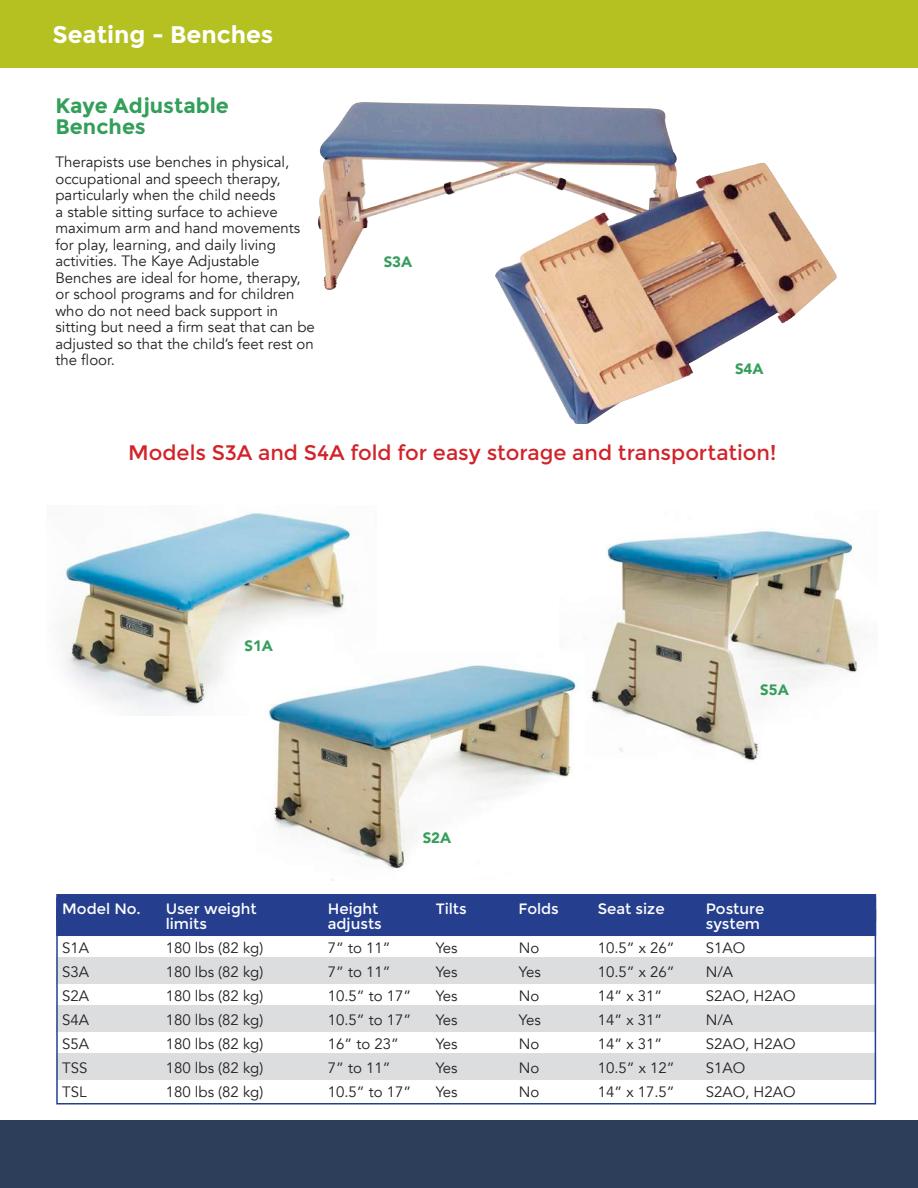
<style>
.page{position:relative;width:918px;height:1188px;background:#fff}
.page>*{position:absolute;margin:0;border:0;box-sizing:border-box;transform-origin:0 0}
.t1{font:700 24px "Montserrat";color:#fff}
.t2{font:21px "Montserrat";color:#d1232a}
.t3{font:700 21px/21px "Montserrat";color:#349e5b}
.t4{font:15px/16.5px "Avenir";color:#231f20}
.t5{font:15px "Montserrat";color:#fff}
.t6{font:900 15px "Avenir";color:#349e5b}
</style>
<div class="page">
<div style="left:0;top:0;width:918px;height:67px;background:#b4c120"></div>
<div style="left:0;top:1121px;width:918px;height:67px;background:#2c3e5a"></div>
<img style="left:590px;top:530px;width:270px;height:231px">
<img style="left:58px;top:512px;width:300px;height:203px">
<img style="left:250px;top:653px;width:329px;height:227px">
<div style="left:56px;top:894px;width:820px;height:27px;background:#253f8e"></div>
<div style="left:56px;top:909px;width:820px;height:27px;background:#253f8e"></div>
<div style="left:56px;top:957px;width:820px;height:27px;background:#dcdddf"></div>
<div style="left:56px;top:1005px;width:820px;height:27px;background:#dcdddf"></div>
<div style="left:56px;top:1053px;width:820px;height:27px;background:#dcdddf"></div>
<div style="left:56px;top:898px;width:820px;height:207px;border:2px solid #253f8e"></div>
<img style="left:318px;top:102px;width:519px;height:322px">
<h1 class="t1" style="left:52px;top:21px;width:222px">Seating - Benches</h1>
<h2 class="t3" style="left:56px;top:95px;width:175px">Kaye Adjustable<br>Benches</h2>
<p class="t4" style="left:56px;top:154px;width:261px">Therapists use benches in physical, occupational and speech therapy, particularly when the child needs<br>a stable sitting surface to achieve maximum arm and hand movements for play, learning, and daily living activities. The Kaye Adjustable Benches are ideal for home, therapy, or school programs and for children who do not need back support in sitting but need a firm seat that can be adjusted so that the child’s feet rest on the floor.</p>
<p class="t6" style="left:384px;top:249px;width:30px">S3A</p>
<p class="t6" style="left:735px;top:355px;width:30px">S4A</p>
<h2 class="t2" style="left:128px;top:441px;width:650px">Models S3A and S4A fold for easy storage and transportation!</h2>
<p class="t6" style="left:244px;top:632px;width:30px">S1A</p>
<p class="t6" style="left:423px;top:825px;width:30px">S2A</p>
<p class="t6" style="left:760px;top:677px;width:30px">S5A</p>
<p class="t5" style="left:62px;top:900px;width:80px">Model No.</p>
<p class="t5" style="left:166px;top:900px;width:93px">User weight</p>
<p class="t5" style="left:328px;top:900px;width:52px">Height</p>
<p class="t5" style="left:436px;top:900px;width:33px">Tilts</p>
<p class="t5" style="left:519px;top:900px;width:42px">Folds</p>
<p class="t5" style="left:598px;top:900px;width:68px">Seat size</p>
<p class="t5" style="left:706px;top:900px;width:60px">Posture</p>
<p class="t5" style="left:166px;top:915px;width:43px">limits</p>
<p class="t5" style="left:328px;top:915px;width:56px">adjusts</p>
<p class="t5" style="left:706px;top:915px;width:56px">system</p>
<p class="t4" style="left:62px;top:939px;width:28px">S1A</p>
<p class="t4" style="left:166px;top:939px;width:99px">180 lbs (82 kg)</p>
<p class="t4" style="left:328px;top:939px;width:64px">7” to 11”</p>
<p class="t4" style="left:436px;top:939px;width:23px">Yes</p>
<p class="t4" style="left:519px;top:939px;width:22px">No</p>
<p class="t4" style="left:598px;top:939px;width:79px">10.5” x 26”</p>
<p class="t4" style="left:706px;top:939px;width:41px">S1AO</p>
<p class="t4" style="left:62px;top:963px;width:28px">S3A</p>
<p class="t4" style="left:166px;top:963px;width:99px">180 lbs (82 kg)</p>
<p class="t4" style="left:328px;top:963px;width:64px">7” to 11”</p>
<p class="t4" style="left:436px;top:963px;width:23px">Yes</p>
<p class="t4" style="left:519px;top:963px;width:23px">Yes</p>
<p class="t4" style="left:598px;top:963px;width:79px">10.5” x 26”</p>
<p class="t4" style="left:706px;top:963px;width:29px">N/A</p>
<p class="t4" style="left:62px;top:987px;width:28px">S2A</p>
<p class="t4" style="left:166px;top:987px;width:99px">180 lbs (82 kg)</p>
<p class="t4" style="left:328px;top:987px;width:85px">10.5” to 17”</p>
<p class="t4" style="left:436px;top:987px;width:23px">Yes</p>
<p class="t4" style="left:519px;top:987px;width:22px">No</p>
<p class="t4" style="left:598px;top:987px;width:66px">14” x 31”</p>
<p class="t4" style="left:706px;top:987px;width:91px">S2AO, H2AO</p>
<p class="t4" style="left:62px;top:1011px;width:28px">S4A</p>
<p class="t4" style="left:166px;top:1011px;width:99px">180 lbs (82 kg)</p>
<p class="t4" style="left:328px;top:1011px;width:85px">10.5” to 17”</p>
<p class="t4" style="left:436px;top:1011px;width:23px">Yes</p>
<p class="t4" style="left:519px;top:1011px;width:23px">Yes</p>
<p class="t4" style="left:598px;top:1011px;width:66px">14” x 31”</p>
<p class="t4" style="left:706px;top:1011px;width:29px">N/A</p>
<p class="t4" style="left:62px;top:1035px;width:28px">S5A</p>
<p class="t4" style="left:166px;top:1035px;width:99px">180 lbs (82 kg)</p>
<p class="t4" style="left:328px;top:1035px;width:73px">16” to 23”</p>
<p class="t4" style="left:436px;top:1035px;width:23px">Yes</p>
<p class="t4" style="left:519px;top:1035px;width:22px">No</p>
<p class="t4" style="left:598px;top:1035px;width:66px">14” x 31”</p>
<p class="t4" style="left:706px;top:1035px;width:91px">S2AO, H2AO</p>
<p class="t4" style="left:62px;top:1059px;width:27px">TSS</p>
<p class="t4" style="left:166px;top:1059px;width:99px">180 lbs (82 kg)</p>
<p class="t4" style="left:328px;top:1059px;width:64px">7” to 11”</p>
<p class="t4" style="left:436px;top:1059px;width:23px">Yes</p>
<p class="t4" style="left:519px;top:1059px;width:22px">No</p>
<p class="t4" style="left:598px;top:1059px;width:79px">10.5” x 12”</p>
<p class="t4" style="left:706px;top:1059px;width:41px">S1AO</p>
<p class="t4" style="left:62px;top:1083px;width:26px">TSL</p>
<p class="t4" style="left:166px;top:1083px;width:99px">180 lbs (82 kg)</p>
<p class="t4" style="left:328px;top:1083px;width:85px">10.5” to 17”</p>
<p class="t4" style="left:436px;top:1083px;width:23px">Yes</p>
<p class="t4" style="left:519px;top:1083px;width:22px">No</p>
<p class="t4" style="left:598px;top:1083px;width:79px">14” x 17.5”</p>
<p class="t4" style="left:706px;top:1083px;width:91px">S2AO, H2AO</p>
</div>
